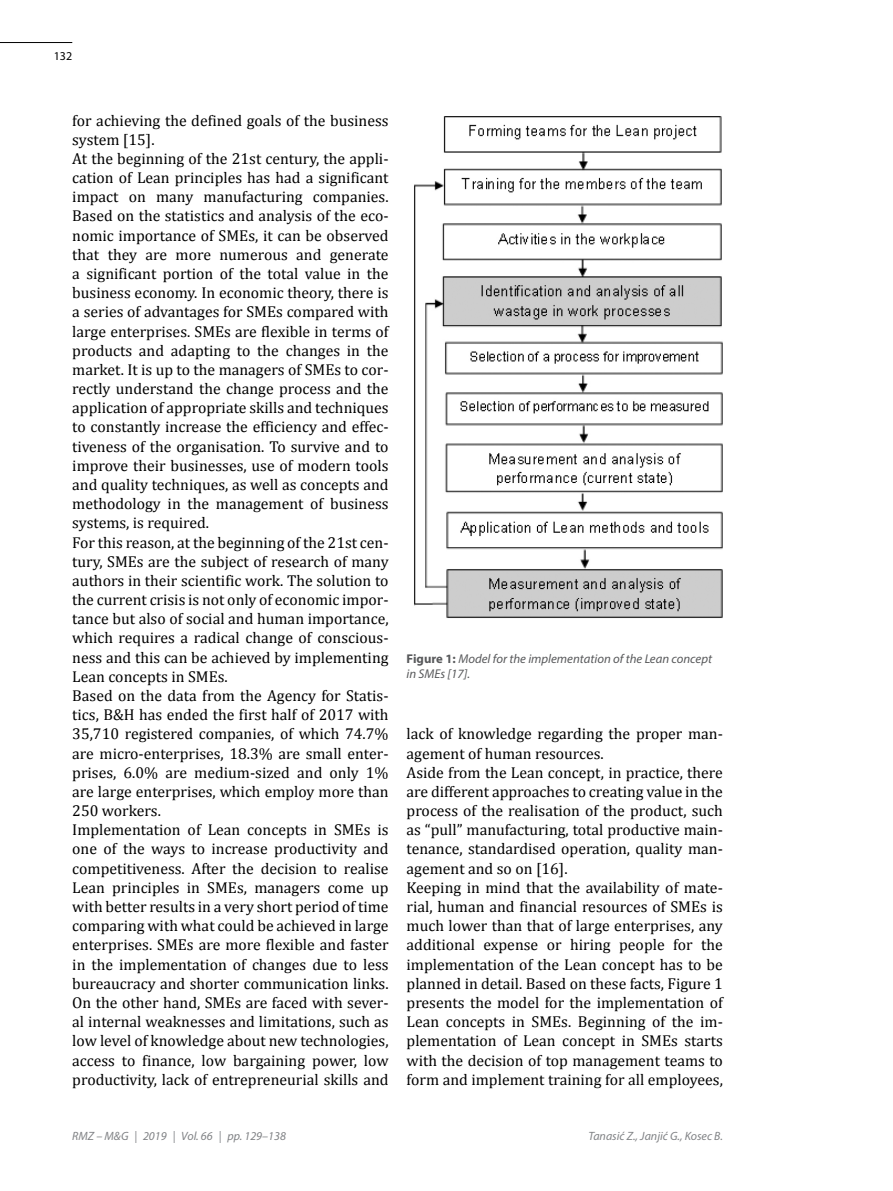
<style>
.page{position:relative;width:893px;height:1191px;background:#fff}
.page>*{position:absolute;margin:0;border:0;box-sizing:border-box;transform-origin:0 0}
.besedilo{font:15.75px/19.2px "Cambria";color:#000;text-align:justify}
.podpisi_k_slikam{font:italic 12.75px/15.3px "Myriad Pro";color:#58595b}
.t1{font:italic 12px "Myriad Pro";color:#808285}
.t2{font:12px "Myriad Pro";color:#000}
.s1{font-weight:700;font-style:normal}
</style>
<div class="page">
<hr style="left:0;top:42px;width:72px;height:1px;background:#000">
<img style="left:414px;top:116px;width:309px;height:502px">
<p class="t2" style="left:54px;top:48px;width:20px">132</p>
<p class="besedilo" style="left:72px;top:110px;width:318px">for achieving the defined goals of the business system [15].</p>
<p class="besedilo" style="left:72px;top:149px;width:318px">At the beginning of the 21st century, the appli&shy;cation of Lean principles has had a significant impact on many manufacturing companies.<br>Based on the statistics and analysis of the eco&shy;nomic importance of SMEs, it can be observed that they are more numerous and generate a significant portion of the total value in the business economy. In economic theory, there is a series of advantages for SMEs compared with large enterprises. SMEs are flexible in terms of products and adapting to the changes in the market. It is up to the managers of SMEs to cor&shy;rectly understand the change process and the application of appropriate skills and techniques to constantly increase the efficiency and effec&shy;tiveness of the organisation. To survive and to improve their businesses, use of modern tools and quality techniques, as well as concepts and methodology in the management of business systems, is required.</p>
<p class="besedilo" style="left:72px;top:532px;width:318px">For this reason, at the beginning of the 21st cen&shy;tury, SMEs are the subject of research of many authors in their scientific work. The solution to the current crisis is not only of economic impor&shy;tance but also of social and human importance, which requires a radical change of conscious&shy;ness and this can be achieved by implementing Lean concepts in SMEs.</p>
<p class="besedilo" style="left:72px;top:686px;width:318px">Based on the data from the Agency for Statis&shy;tics, B&amp;H has ended the first half of 2017 with 35,710 registered companies, of which 74.7% are micro-enterprises, 18.3% are small enter&shy;prises, 6.0% are medium-sized and only 1% are large enterprises, which employ more than 250 workers.</p>
<p class="besedilo" style="left:72px;top:820px;width:318px">Implementation of Lean concepts in SMEs is one of the ways to increase productivity and competitiveness. After the decision to realise Lean principles in SMEs, managers come up with better results in a very short period of time comparing with what could be achieved in large enterprises. SMEs are more flexible and faster in the implementation of changes due to less bureaucracy and shorter communication links.<br>On the other hand, SMEs are faced with sever&shy;al internal weaknesses and limitations, such as low level of knowledge about new technologies, access to finance, low bargaining power, low productivity, lack of entrepreneurial skills and</p>
<p class="podpisi_k_slikam" style="left:407px;top:650px;width:307px"><span class="s1">Figure 1:</span> Model for the implementation of the Lean concept in SMEs [17].</p>
<p class="besedilo" style="left:407px;top:724px;width:318px">lack of knowledge regarding the proper man&shy;agement of human resources.</p>
<p class="besedilo" style="left:407px;top:762px;width:318px">Aside from the Lean concept, in practice, there are different approaches to creating value in the process of the realisation of the product, such as “pull” manufacturing, total productive main&shy;tenance, standardised operation, quality man&shy;agement and so on [16].</p>
<p class="besedilo" style="left:407px;top:877px;width:318px">Keeping in mind that the availability of mate&shy;rial, human and financial resources of SMEs is much lower than that of large enterprises, any additional expense or hiring people for the implementation of the Lean concept has to be planned in detail. Based on these facts, Figure 1 presents the model for the implementation of Lean concepts in SMEs. Beginning of the im&shy;plementation of Lean concept in SMEs starts with the decision of top management teams to form and implement training for all employees,</p>
<p class="t1" style="left:72px;top:1128px;width:215px">RMZ – M&amp;G | 2019 | Vol. 66 | pp. 129–138</p>
<p class="t1" style="left:589px;top:1128px;width:136px">Tanasić Z., Janjić G., Kosec B.</p>
</div>
